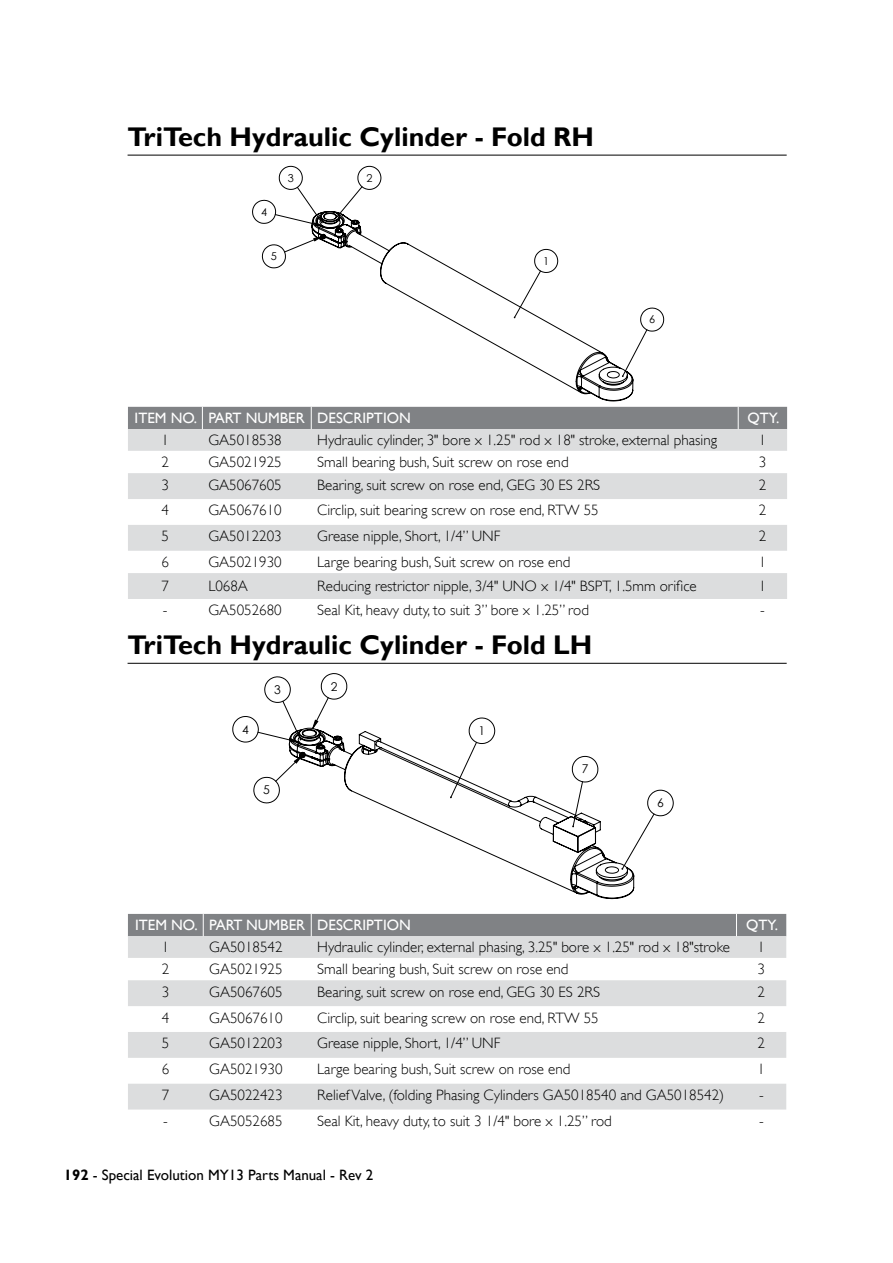
<style>
.page{position:relative;width:893px;height:1263px;background:#fff}
.page>*{position:absolute;margin:0;border:0;box-sizing:border-box;transform-origin:0 0}
.t1{font:700 27px "Gill Sans";color:#000}
.t2{font:300 15px "Gill Sans";color:#000}
.t3{font:15px "Gill Sans";color:#fff}
.t4{font:15px "Gill Sans";color:#000}
.t5{font:12.15px "Century Gothic";color:#000}
.t6{font:10.95px "Century Gothic";color:#000}
.t7{font:6.45px "Century Gothic";color:#000}
.s1{font-weight:700}
</style>
<div class="page">
<hr style="left:128px;top:663px;width:659px;height:1px;background:#000">
<svg style="left:128px;top:936px;width:658px;height:173px;fill:#dcddde"></svg>
<div style="left:128px;top:914px;width:658px;height:22px;background:#808285"></div>
<svg style="left:128px;top:429px;width:659px;height:170px;fill:#dcddde"></svg>
<div style="left:128px;top:407px;width:659px;height:22px;background:#808285"></div>
<hr style="left:128px;top:155px;width:659px;height:1px;background:#000">
<hr style="left:547px;top:663px;width:105px;height:1px;background:#c0c0c0">
<svg style="left:652px;top:663px;width:16px;height:1px"></svg>
<hr style="left:547px;top:639px;width:121px;height:1px;background:#c0c0c0">
<hr style="left:246px;top:161px;width:422px;height:1px;background:#c0c0c0">
<hr style="left:246px;top:161px;width:1px;height:245px;background:#c0c0c0">
<hr style="left:892px;top:161px;width:1px;height:245px;background:#c0c0c0">
<svg style="left:252px;top:166px;width:412px;height:166px"></svg>
<svg style="left:275px;top:186px;width:372px;height:172px"></svg>
<svg style="left:311px;top:211px;width:322px;height:191px"></svg>
<hr style="left:522px;top:1200px;width:115px;height:1px;background:#c0c0c0">
<hr style="left:637px;top:1212px;width:48px;height:1px;background:#c0c0c0">
<hr style="left:637px;top:1200px;width:48px;height:1px;background:#c0c0c0">
<hr style="left:637px;top:1188px;width:48px;height:1px;background:#c0c0c0">
<hr style="left:522px;top:1173px;width:141px;height:1px;background:#c0c0c0">
<hr style="left:229px;top:669px;width:456px;height:1px;background:#c0c0c0">
<hr style="left:229px;top:669px;width:1px;height:239px;background:#c0c0c0">
<hr style="left:229px;top:1224px;width:456px;height:1px;background:#c0c0c0">
<hr style="left:229px;top:1212px;width:293px;height:1px;background:#c0c0c0">
<hr style="left:892px;top:669px;width:1px;height:239px;background:#c0c0c0">
<svg style="left:232px;top:673px;width:442px;height:143px"></svg>
<svg style="left:257px;top:697px;width:398px;height:153px"></svg>
<svg style="left:291px;top:720px;width:332px;height:7px"></svg>
<svg style="left:289px;top:727px;width:345px;height:172px"></svg>
<h1 class="t1" style="left:128px;top:121px;width:468px">TriTech Hydraulic Cylinder - Fold RH</h1>
<p class="t6" style="left:261px;top:204px;width:8px">4</p>
<p class="t6" style="left:288px;top:170px;width:8px">3</p>
<p class="t6" style="left:366px;top:170px;width:8px">2</p>
<p class="t6" style="left:271px;top:249px;width:8px">5</p>
<p class="t6" style="left:543px;top:253px;width:8px">1</p>
<p class="t6" style="left:649px;top:312px;width:8px">6</p>
<p class="t3" style="left:135px;top:409px;width:278px">ITEM NO. PART NUMBER DESCRIPTION</p>
<p class="t3" style="left:747px;top:409px;width:33px">QTY.</p>
<p class="t2" style="left:161px;top:431px;width:9px">1</p>
<p class="t2" style="left:208px;top:431px;width:75px">GA5018538</p>
<p class="t2" style="left:317px;top:431px;width:401px">Hydraulic cylinder, 3" bore x 1.25" rod x 18" stroke, external phasing</p>
<p class="t2" style="left:759px;top:431px;width:9px">1</p>
<p class="t2" style="left:161px;top:453px;width:9px">2</p>
<p class="t2" style="left:208px;top:453px;width:75px">GA5021925</p>
<p class="t2" style="left:317px;top:453px;width:253px">Small bearing bush, Suit screw on rose end</p>
<p class="t2" style="left:759px;top:453px;width:9px">3</p>
<p class="t2" style="left:161px;top:476px;width:9px">3</p>
<p class="t2" style="left:208px;top:476px;width:75px">GA5067605</p>
<p class="t2" style="left:317px;top:476px;width:276px">Bearing, suit screw on rose end, GEG 30 ES 2RS</p>
<p class="t2" style="left:759px;top:476px;width:9px">2</p>
<p class="t2" style="left:161px;top:502px;width:9px">4</p>
<p class="t2" style="left:208px;top:502px;width:75px">GA5067610</p>
<p class="t2" style="left:317px;top:502px;width:283px">Circlip, suit bearing screw on rose end, RTW 55</p>
<p class="t2" style="left:759px;top:502px;width:9px">2</p>
<p class="t2" style="left:161px;top:527px;width:9px">5</p>
<p class="t2" style="left:208px;top:527px;width:75px">GA5012203</p>
<p class="t2" style="left:317px;top:527px;width:185px">Grease nipple, Short, 1/4” UNF</p>
<p class="t2" style="left:759px;top:527px;width:9px">2</p>
<p class="t2" style="left:161px;top:553px;width:9px">6</p>
<p class="t2" style="left:208px;top:553px;width:75px">GA5021930</p>
<p class="t2" style="left:317px;top:553px;width:255px">Large bearing bush, Suit screw on rose end</p>
<p class="t2" style="left:759px;top:553px;width:9px">1</p>
<p class="t2" style="left:161px;top:577px;width:9px">7</p>
<p class="t2" style="left:208px;top:577px;width:41px">L068A</p>
<p class="t2" style="left:317px;top:577px;width:381px">Reducing restrictor nipple, 3/4" UNO x 1/4" BSPT, 1.5mm orifice</p>
<p class="t2" style="left:759px;top:577px;width:9px">1</p>
<p class="t2" style="left:163px;top:602px;width:6px">-</p>
<p class="t2" style="left:208px;top:602px;width:75px">GA5052680</p>
<p class="t2" style="left:317px;top:602px;width:273px">Seal Kit, heavy duty, to suit 3” bore x 1.25” rod</p>
<p class="t2" style="left:760px;top:602px;width:6px">-</p>
<p class="t7" style="left:279px;top:481px;width:5px">3</p>
<p class="t7" style="left:408px;top:481px;width:5px">4</p>
<h1 class="t1" style="left:128px;top:630px;width:466px">TriTech Hydraulic Cylinder - Fold LH</h1>
<p class="t5" style="left:242px;top:721px;width:8px">4</p>
<p class="t5" style="left:274px;top:681px;width:8px">3</p>
<p class="t5" style="left:331px;top:678px;width:8px">2</p>
<p class="t5" style="left:263px;top:781px;width:8px">5</p>
<p class="t5" style="left:479px;top:722px;width:8px">1</p>
<p class="t5" style="left:582px;top:760px;width:8px">7</p>
<p class="t5" style="left:657px;top:794px;width:8px">6</p>
<p class="t3" style="left:135px;top:916px;width:277px">ITEM NO. PART NUMBER DESCRIPTION</p>
<p class="t3" style="left:746px;top:916px;width:33px">QTY.</p>
<p class="t2" style="left:162px;top:938px;width:9px">1</p>
<p class="t2" style="left:209px;top:938px;width:75px">GA5018542</p>
<p class="t2" style="left:317px;top:938px;width:414px">Hydraulic cylinder, external phasing, 3.25" bore x 1.25" rod x 18"stroke</p>
<p class="t2" style="left:758px;top:938px;width:9px">1</p>
<p class="t2" style="left:162px;top:960px;width:9px">2</p>
<p class="t2" style="left:209px;top:960px;width:75px">GA5021925</p>
<p class="t2" style="left:317px;top:960px;width:253px">Small bearing bush, Suit screw on rose end</p>
<p class="t2" style="left:758px;top:960px;width:9px">3</p>
<p class="t2" style="left:162px;top:983px;width:9px">3</p>
<p class="t2" style="left:209px;top:983px;width:75px">GA5067605</p>
<p class="t2" style="left:317px;top:983px;width:276px">Bearing, suit screw on rose end, GEG 30 ES 2RS</p>
<p class="t2" style="left:758px;top:983px;width:9px">2</p>
<p class="t2" style="left:162px;top:1009px;width:9px">4</p>
<p class="t2" style="left:209px;top:1009px;width:75px">GA5067610</p>
<p class="t2" style="left:317px;top:1009px;width:283px">Circlip, suit bearing screw on rose end, RTW 55</p>
<p class="t2" style="left:758px;top:1009px;width:9px">2</p>
<p class="t2" style="left:162px;top:1034px;width:9px">5</p>
<p class="t2" style="left:209px;top:1034px;width:75px">GA5012203</p>
<p class="t2" style="left:317px;top:1034px;width:185px">Grease nipple, Short, 1/4” UNF</p>
<p class="t2" style="left:758px;top:1034px;width:9px">2</p>
<p class="t2" style="left:162px;top:1060px;width:9px">6</p>
<p class="t2" style="left:209px;top:1060px;width:75px">GA5021930</p>
<p class="t2" style="left:317px;top:1060px;width:255px">Large bearing bush, Suit screw on rose end</p>
<p class="t2" style="left:758px;top:1060px;width:9px">1</p>
<p class="t2" style="left:162px;top:1086px;width:9px">7</p>
<p class="t2" style="left:209px;top:1086px;width:75px">GA5022423</p>
<p class="t2" style="left:317px;top:1086px;width:408px">Relief Valve, (folding Phasing Cylinders GA5018540 and GA5018542)</p>
<p class="t2" style="left:759px;top:1086px;width:6px">-</p>
<p class="t2" style="left:163px;top:1112px;width:6px">-</p>
<p class="t2" style="left:209px;top:1112px;width:75px">GA5052685</p>
<p class="t2" style="left:317px;top:1112px;width:296px">Seal Kit, heavy duty, to suit 3 1/4" bore x 1.25” rod</p>
<p class="t2" style="left:759px;top:1112px;width:6px">-</p>
<p class="t4" style="left:64px;top:1166px;width:311px"><span class="s1">192</span> - Special Evolution MY13 Parts Manual - Rev 2</p>
</div>
